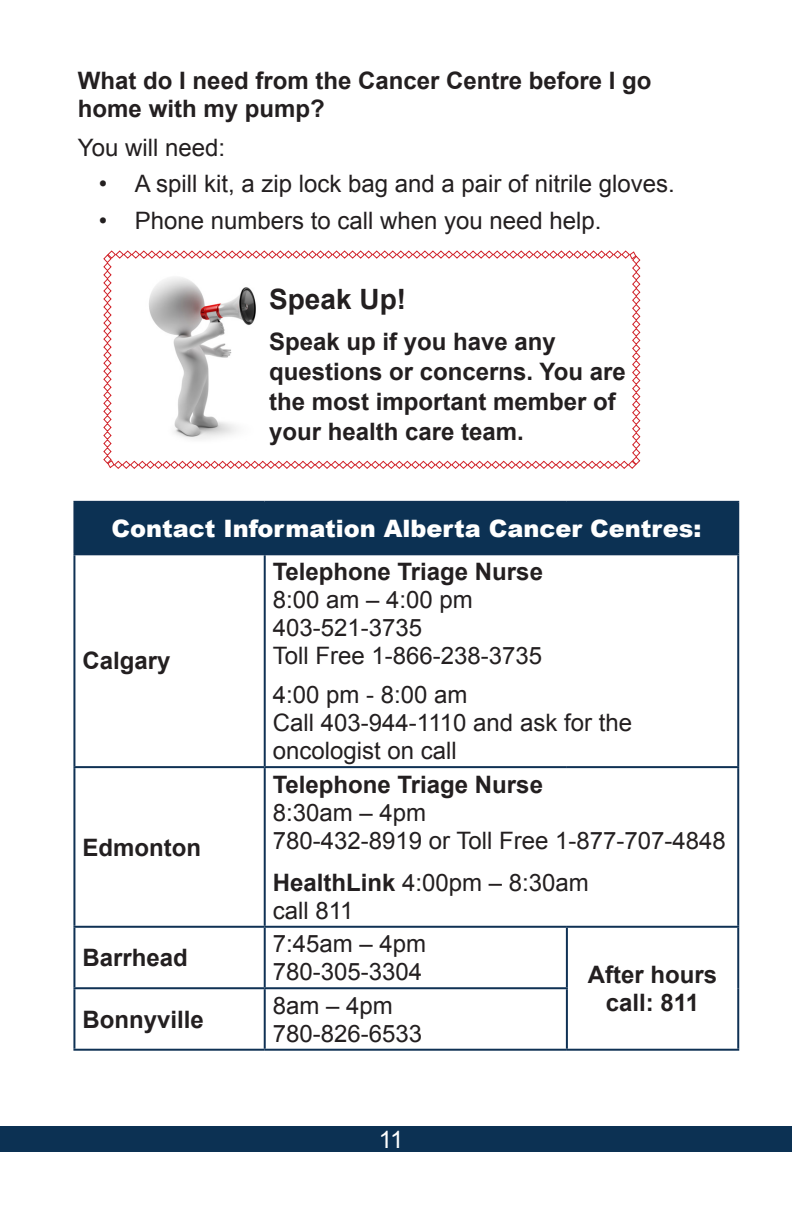
<style>
.page{position:relative;width:792px;height:1224px;background:#fff}
.page>*{position:absolute;margin:0;border:0;box-sizing:border-box;transform-origin:0 0}
.t1{font:700 28px "Arial";color:#231f20}
.t2{font:24px/28px "Arial";color:#231f20}
.t3{font:700 24px/30px "Arial";color:#231f20}
.t4{font:900 24px "Arial";color:#fff}
.t5{font:24px "Arial";color:#fff}
.s1{font-weight:700}
</style>
<div class="page">
<div style="left:0;top:1126px;width:792px;height:26px;background:#0c3153"></div>
<div style="left:74px;top:502px;width:664px;height:52px;background:#0c3153"></div>
<hr style="left:73px;top:501px;width:192px;height:2px;background:#0f3154">
<hr style="left:265px;top:501px;width:302px;height:2px;background:#0f3154">
<hr style="left:567px;top:501px;width:172px;height:2px;background:#0f3154">
<hr style="left:73px;top:553px;width:192px;height:2px;background:#0f3154">
<hr style="left:265px;top:553px;width:302px;height:2px;background:#0f3154">
<hr style="left:567px;top:553px;width:172px;height:2px;background:#0f3154">
<hr style="left:73px;top:766px;width:192px;height:2px;background:#0f3154">
<hr style="left:265px;top:766px;width:302px;height:2px;background:#0f3154">
<hr style="left:567px;top:766px;width:172px;height:2px;background:#0f3154">
<hr style="left:73px;top:926px;width:192px;height:2px;background:#0f3154">
<hr style="left:265px;top:926px;width:302px;height:2px;background:#0f3154">
<hr style="left:567px;top:926px;width:172px;height:2px;background:#0f3154">
<hr style="left:73px;top:987px;width:192px;height:2px;background:#0f3154">
<hr style="left:265px;top:987px;width:303px;height:2px;background:#0f3154">
<hr style="left:73px;top:1049px;width:192px;height:2px;background:#0f3154">
<hr style="left:265px;top:1049px;width:302px;height:2px;background:#0f3154">
<hr style="left:567px;top:1049px;width:172px;height:2px;background:#0f3154">
<hr style="left:73px;top:503px;width:2px;height:50px;background:#0f3154">
<hr style="left:73px;top:555px;width:2px;height:211px;background:#0f3154">
<hr style="left:73px;top:768px;width:2px;height:158px;background:#0f3154">
<hr style="left:73px;top:928px;width:2px;height:59px;background:#0f3154">
<hr style="left:73px;top:989px;width:2px;height:60px;background:#0f3154">
<hr style="left:737px;top:503px;width:2px;height:50px;background:#0f3154">
<hr style="left:264px;top:555px;width:2px;height:211px;background:#0f3154">
<hr style="left:737px;top:555px;width:2px;height:211px;background:#0f3154">
<hr style="left:264px;top:768px;width:2px;height:158px;background:#0f3154">
<hr style="left:737px;top:768px;width:2px;height:158px;background:#0f3154">
<hr style="left:264px;top:928px;width:2px;height:59px;background:#0f3154">
<hr style="left:566px;top:928px;width:2px;height:59px;background:#0f3154">
<hr style="left:737px;top:928px;width:2px;height:60px;background:#0f3154">
<hr style="left:264px;top:989px;width:2px;height:60px;background:#0f3154">
<hr style="left:566px;top:989px;width:2px;height:60px;background:#0f3154">
<hr style="left:737px;top:988px;width:2px;height:61px;background:#0f3154">
<svg style="left:103px;top:250px;width:538px;height:219px"></svg>
<p class="t3" style="left:78px;top:68px;width:575px;line-height:28px">What do I need from the Cancer Centre before I go home with my pump?</p>
<p class="t2" style="left:78px;top:134px;width:149px">You will need:</p>
<p class="t2" style="left:99px;top:170px;width:578px">• A spill kit, a zip lock bag and a pair of nitrile gloves.</p>
<p class="t2" style="left:99px;top:207px;width:504px">• Phone numbers to call when you need help.</p>
<p class="t1" style="left:269px;top:280px;width:138px">Speak Up!</p>
<p class="t3" style="left:269px;top:327px;width:358px">Speak up if you have any questions or concerns. You are the most important member of your health care team.</p>
<p class="t4" style="left:111px;top:511px;width:591px">Contact Information Alberta Cancer Centres:</p>
<p class="t3" style="left:82px;top:647px;width:90px">Calgary</p>
<p class="t3" style="left:82px;top:833px;width:120px">Edmonton</p>
<p class="t3" style="left:82px;top:944px;width:107px">Barrhead</p>
<p class="t3" style="left:82px;top:1005px;width:123px">Bonnyville</p>
<p class="t3" style="left:273px;top:557px;width:272px">Telephone Triage Nurse</p>
<p class="t2" style="left:273px;top:586px;width:271px">8:00 am – 4:00 pm<br>403-521-3735<br>Toll Free 1-866-238-3735</p>
<p class="t2" style="left:273px;top:681px;width:361px">4:00 pm - 8:00 am<br>Call 403-944-1110 and ask for the oncologist on call</p>
<p class="t3" style="left:273px;top:770px;width:272px">Telephone Triage Nurse</p>
<p class="t2" style="left:273px;top:798px;width:455px">8:30am – 4pm<br>780-432-8919 or Toll Free 1-877-707-4848</p>
<p class="t2" style="left:273px;top:869px;width:318px"><span class="s1">HealthLink</span> 4:00pm – 8:30am call 811</p>
<p class="t2" style="left:273px;top:930px;width:155px">7:45am – 4pm<br>780-305-3304</p>
<p class="t2" style="left:273px;top:992px;width:151px">8am – 4pm<br>780-826-6533</p>
<p class="t5" style="left:379px;top:1123px;width:26px">11</p>
<p class="t3" style="left:588px;top:961px;width:131px;line-height:28px;text-align:center">After hours call: 811</p>
</div>
